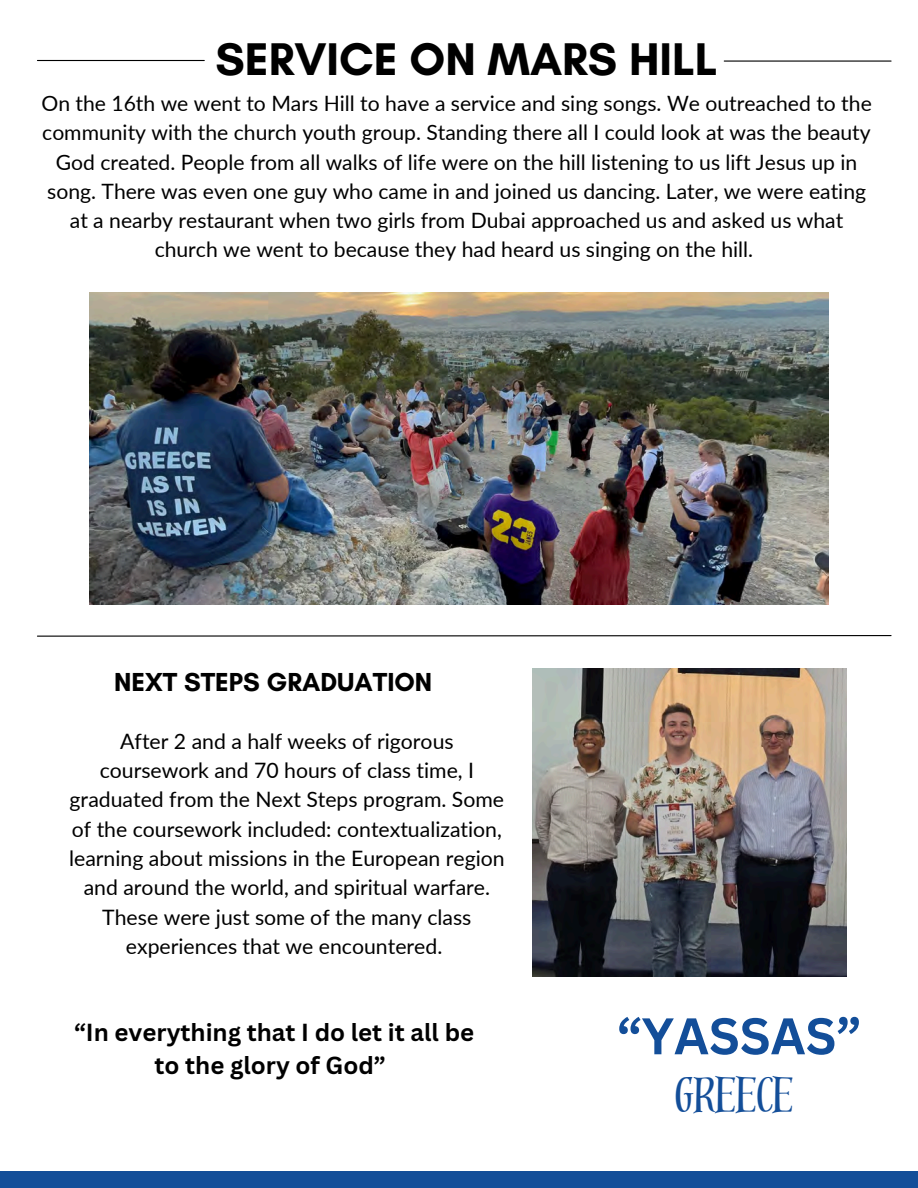
<style>
.page{position:relative;width:918px;height:1188px;background:#fff}
.page>*{position:absolute;margin:0;border:0;box-sizing:border-box;transform-origin:0 0}
.t1{font:700 50.25px "Canva Sans";color:#134e99}
.t2{font:700 46.65px "Glacial Indifference";color:#000}
.t3{font:45.75px "Distillery Display";color:#134e99}
.t4{font:700 26.55px "Glacial Indifference";color:#000}
.t5{font:700 24px/32.7px "Canva Sans";color:#000;text-align:center}
.t6{font:21.3px/29.4px "Lato";color:#000;text-align:center}
.t7{font:21.15px/29.2px "Lato";color:#000;text-align:center}
</style>
<div class="page">
<div style="left:0;top:1171px;width:918px;height:17px;background:#134e99"></div>
<img style="left:90px;top:292px;width:739px;height:312px">
<hr style="left:724px;top:61px;width:167px;height:1px;background:#000">
<hr style="left:37px;top:60px;width:167px;height:1px;background:#000">
<img style="left:532px;top:668px;width:314px;height:308px">
<svg style="left:37px;top:635px;width:855px;height:2px;background:#6f6f6f"></svg>
<p class="t2" style="left:215px;top:31px;width:504px">SERVICE ON MARS HILL</p>
<p class="t7" style="left:41px;top:88px;width:832px">On the 16th we went to Mars Hill to have a service and sing songs. We outreached to the community with the church youth group. Standing there all I could look at was the beauty God created. People from all walks of life were on the hill listening to us lift Jesus up in song. There was even one guy who came in and joined us dancing. Later, we were eating at a nearby restaurant when two girls from Dubai approached us and asked us what church we went to because they had heard us singing on the hill.</p>
<h3 class="t4" style="left:114px;top:666px;width:320px">NEXT STEPS GRADUATION</h3>
<h4 class="t6" style="left:69px;top:726px;width:437px">After 2 and a half weeks of rigorous coursework and 70 hours of class time, I graduated from the Next Steps program. Some of the coursework included: contextualization, learning about missions in the European region and around the world, and spiritual warfare.<br>These were just some of the many class experiences that we encountered.</h4>
<h2 class="t5" style="left:74px;top:1015px;width:402px">“In everything that I do let it all be to the glory of God”</h2>
<p class="t1" style="left:617px;top:1001px;width:246px">“YASSAS”</p>
<p class="t3" style="left:676px;top:1069px;width:119px">GREECE</p>
</div>
